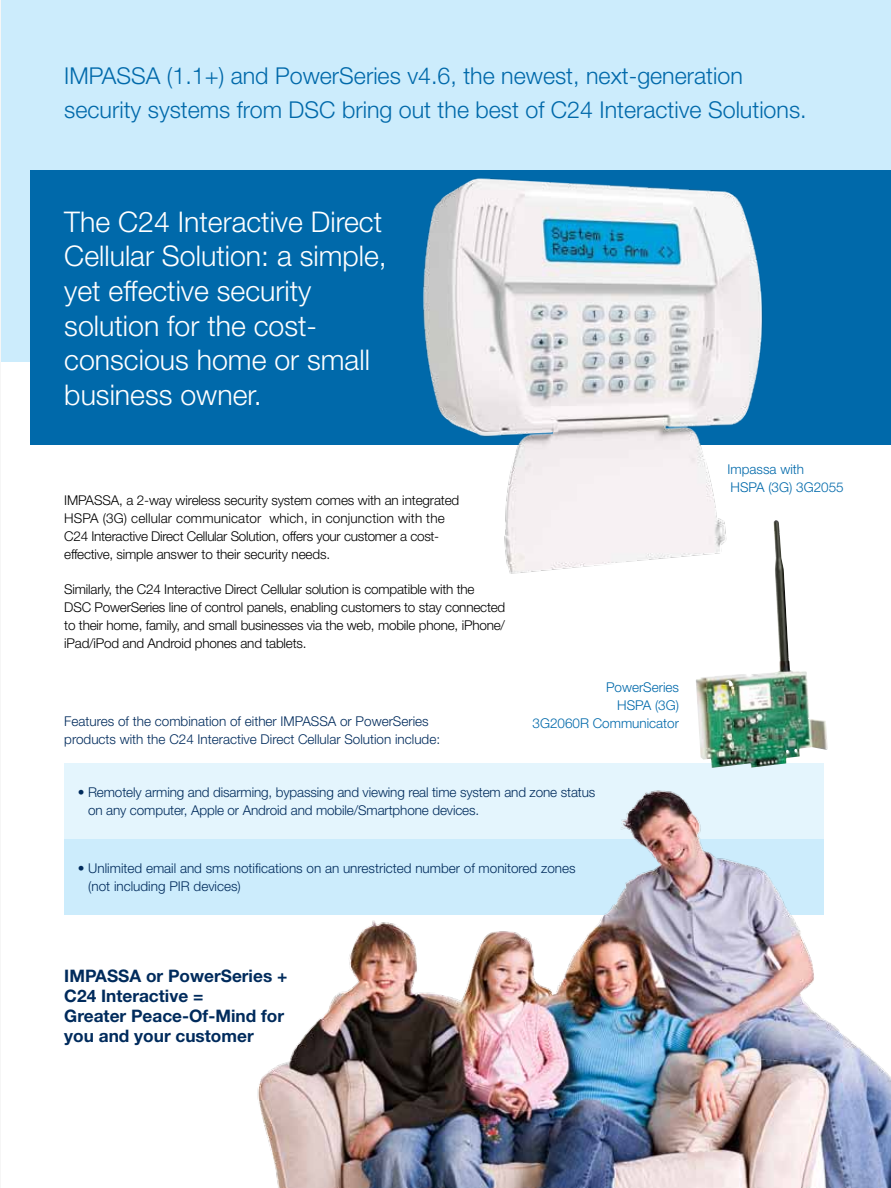
<style>
.page{position:relative;width:891px;height:1188px;background:#fff}
.page>*{position:absolute;margin:0;border:0;box-sizing:border-box;transform-origin:0 0}
.t1{font:300 28.5px/34.5px "Helvetica Neue LT Std";color:#fff}
.t2{font:300 23.25px/33.8px "Helvetica Neue LT Std";color:#0069aa}
.t3{font:700 17.25px/20.2px "Helvetica Neue LT Std";color:#002b5c}
.t4{font:300 13.5px/18px "Helvetica Neue LT Std";letter-spacing:-.015em;color:#000}
.t5{font:300 13.5px/18px "Helvetica Neue LT Std";color:#002b5c}
.t6{font:300 13.5px/18px "Helvetica Neue LT Std";color:#0069aa}
</style>
<div class="page">
<div style="left:0;top:0;width:891px;height:361px;background:#ccecfc"></div>
<div style="left:30px;top:170px;width:861px;height:275px;background:#0069aa"></div>
<div style="left:64px;top:764px;width:760px;height:75px;background:#e4f5fd"></div>
<div style="left:64px;top:839px;width:760px;height:76px;background:#ccecfc"></div>
<img style="left:423px;top:178px;width:340px;height:396px">
<hr style="left:0;top:0;width:1px;height:1188px;background:#f6f6f6">
<img style="left:257px;top:790px;width:634px;height:398px">
<img style="left:696px;top:520px;width:132px;height:248px">
<h2 class="t2" style="left:64px;top:59px;width:744px">IMPASSA (1.1+) and PowerSeries v4.6, the newest, next-generation security systems from DSC bring out the best of C24 Interactive Solutions.</h2>
<h1 class="t1" style="left:64px;top:204px;width:324px">The C24 Interactive Direct<br>Cellular Solution: a simple, yet effective security solution for the cost&shy;conscious home or small business owner.</h1>
<p class="t4" style="left:64px;top:491px;width:397px">IMPASSA, a 2-way wireless security system comes with an integrated HSPA (3G) cellular communicator which, in conjunction with the C24 Interactive Direct Cellular Solution, offers your customer a cost&shy;effective, simple answer to their security needs.</p>
<p class="t4" style="left:64px;top:580px;width:443px">Similarly, the C24 Interactive Direct Cellular solution is compatible with the<br>DSC PowerSeries line of control panels, enabling customers to stay connected to their home, family, and small businesses via the web, mobile phone, iPhone/ iPad/iPod and Android phones and tablets.</p>
<p class="t5" style="left:64px;top:712px;width:377px">Features of the combination of either IMPASSA or PowerSeries products with the C24 Interactive Direct Cellular Solution include:</p>
<p class="t6" style="left:533px;top:678px;width:148px;text-align:right">PowerSeries<br>HSPA (3G)<br>3G2060R Communicator</p>
<p class="t5" style="left:88px;top:783px;width:509px;text-indent:-10px">• Remotely arming and disarming, bypassing and viewing real time system and zone status on any computer, Apple or Android and mobile/Smartphone devices.</p>
<p class="t5" style="left:88px;top:859px;width:489px;text-indent:-11px">• Unlimited email and sms notifications on an unrestricted number of monitored zones (not including PIR devices)</p>
<p class="t3" style="left:64px;top:965px;width:225px">IMPASSA or PowerSeries +<br>C24 Interactive =<br>Greater Peace-Of-Mind for you and your customer</p>
<p class="t6" style="left:728px;top:460px;width:118px">Impassa with<br>HSPA (3G) 3G2055</p>
</div>
